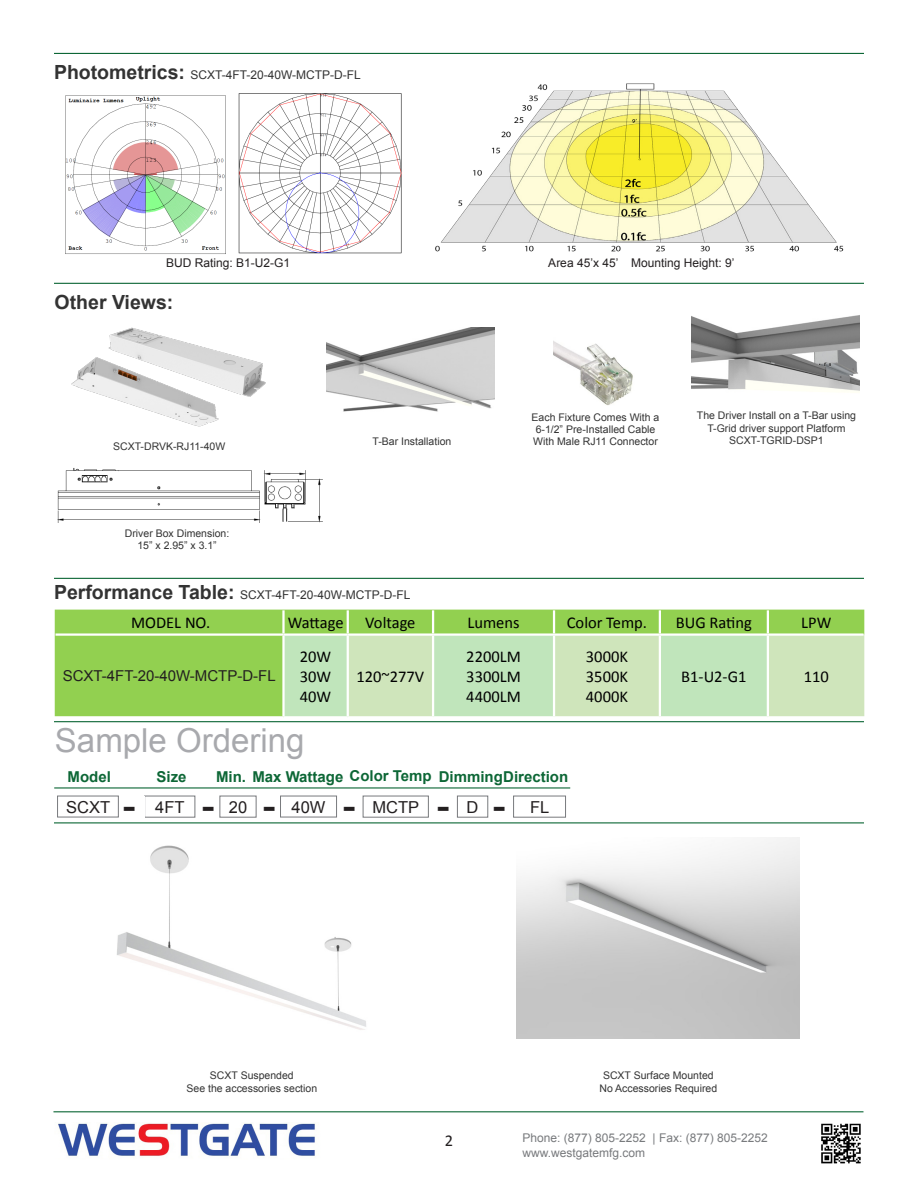
<style>
.page{position:relative;width:918px;height:1188px;background:#fff}
.page>*{position:absolute;margin:0;border:0;box-sizing:border-box;transform-origin:0 0}
.t1{font:33px "Arial";color:#a8a9ad}
.t2{font:700 28.5px "Verdana";color:#231f20}
.t3{font:700 19.5px "Arial";color:#333}
.t4{font:16.5px "Calibri";color:#000}
.t5{font:16.5px "Arial";color:#231f20}
.t6{font:16.5px "Calibri";color:#231f20}
.t7{font:700 15px "Arial";color:#0d6736}
.t8{font:15px "Arial";color:#231f20}
.t9{font:12px "Arial";color:#333}
.t10{font:12px "Arial";color:#787a7d}
.t11{font:12px "Arial";color:#231f20}
.t12{font:10.5px "Arial";color:#333}
.t13{font:10.5px/12px "Arial";color:#323232;text-align:center}
.s1{font-weight:700;font-size:19.5px}
</style>
<div class="page">
<hr style="left:54px;top:578px;width:810px;height:1px;background:#0d6736">
<hr style="left:54px;top:53px;width:810px;height:1px;background:#0d6736">
<hr style="left:54px;top:283px;width:810px;height:1px;background:#0d6736">
<div style="left:55px;top:610px;width:809px;height:106px;background:#92d050"></div>
<svg style="left:285px;top:636px;width:579px;height:80px;background:#c7e5bb"></svg>
<hr style="left:282px;top:610px;width:3px;height:23px;background:#fff">
<hr style="left:347px;top:610px;width:2px;height:23px;background:#fff">
<hr style="left:432px;top:610px;width:2px;height:23px;background:#fff">
<hr style="left:553px;top:610px;width:2px;height:23px;background:#fff">
<hr style="left:659px;top:610px;width:2px;height:23px;background:#fff">
<hr style="left:767px;top:610px;width:2px;height:23px;background:#fff">
<hr style="left:56px;top:633px;width:228px;height:3px;background:#fff">
<hr style="left:282px;top:636px;width:3px;height:80px;background:#fff">
<hr style="left:347px;top:636px;width:2px;height:80px;background:#fff">
<hr style="left:432px;top:636px;width:2px;height:80px;background:#fff">
<hr style="left:553px;top:636px;width:2px;height:80px;background:#fff">
<hr style="left:659px;top:636px;width:2px;height:80px;background:#fff">
<hr style="left:767px;top:636px;width:2px;height:80px;background:#fff">
<hr style="left:284px;top:633px;width:64px;height:3px;background:#fff">
<hr style="left:348px;top:633px;width:85px;height:3px;background:#fff">
<hr style="left:433px;top:633px;width:121px;height:3px;background:#fff">
<hr style="left:554px;top:633px;width:106px;height:3px;background:#fff">
<hr style="left:660px;top:633px;width:108px;height:3px;background:#fff">
<hr style="left:768px;top:633px;width:96px;height:3px;background:#fff">
<hr style="left:54px;top:721px;width:810px;height:1px;background:#0d6736">
<img style="left:58px;top:1123px;width:257px;height:34px">
<img style="left:821px;top:1123px;width:40px;height:41px">
<img style="left:65px;top:95px;width:161px;height:159px">
<img style="left:239px;top:93px;width:163px;height:161px">
<img style="left:435px;top:83px;width:409px;height:169px">
<hr style="left:53px;top:1111px;width:810px;height:1px;background:#0d6736">
<div style="left:220px;top:796px;width:36px;height:22px;border:1px solid #787a7d"></div>
<div style="left:144px;top:796px;width:51px;height:22px;border:1px solid #787a7d"></div>
<div style="left:363px;top:796px;width:66px;height:22px;border:1px solid #787a7d"></div>
<div style="left:457px;top:796px;width:31px;height:22px;border:1px solid #787a7d"></div>
<div style="left:513px;top:796px;width:53px;height:22px;border:1px solid #787a7d"></div>
<hr style="left:54px;top:787px;width:516px;height:2px;background:#0d6736">
<hr style="left:54px;top:822px;width:810px;height:1px;background:#0d6736">
<img style="left:117px;top:845px;width:249px;height:185px">
<img style="left:516px;top:838px;width:283px;height:200px">
<img style="left:327px;top:327px;width:168px;height:85px">
<img style="left:691px;top:315px;width:168px;height:78px">
<img style="left:71px;top:357px;width:148px;height:70px">
<img style="left:100px;top:327px;width:166px;height:77px">
<img style="left:554px;top:341px;width:79px;height:64px">
<img style="left:57px;top:468px;width:204px;height:54px">
<img style="left:264px;top:470px;width:59px;height:53px">
<p class="t9" style="left:54px;top:67px;width:308px"><span class="s1">Photometrics:</span> SCXT-4FT-20-40W-MCTP-D-FL</p>
<p class="t11" style="left:166px;top:255px;width:126px">BUD Rating: B1-U2-G1</p>
<p class="t11" style="left:548px;top:255px;width:188px">Area 45’x 45’ Mounting Height: 9’</p>
<p class="t3" style="left:55px;top:289px;width:120px">Other Views:</p>
<p class="t12" style="left:113px;top:440px;width:114px">SCXT-DRVK-RJ11-40W</p>
<p class="t12" style="left:125px;top:526px;width:106px">Driver Box Dimension:</p>
<p class="t12" style="left:137px;top:539px;width:81px">15” x 2.95” x 3.1”</p>
<p class="t12" style="left:373px;top:435px;width:80px">T-Bar Installation</p>
<p class="t9" style="left:54px;top:587px;width:358px"><span class="s1">Performance Table:</span> SCXT-4FT-20-40W-MCTP-D-FL</p>
<p class="t13" style="left:532px;top:412px;width:129px">Each Fixture Comes With a<br>6-1/2” Pre-Installed Cable</p>
<p class="t13" style="left:533px;top:436px;width:126px">With Male RJ11 Connector</p>
<p class="t12" style="left:697px;top:408px;width:161px">The Driver Install on a T-Bar using</p>
<p class="t12" style="left:707px;top:421px;width:140px">T-Grid driver support Platform</p>
<p class="t12" style="left:729px;top:434px;width:96px">SCXT-TGRID-DSP1</p>
<p class="t4" style="left:131px;top:613px;width:81px">MODEL NO.</p>
<p class="t4" style="left:288px;top:613px;width:57px">Wattage</p>
<p class="t4" style="left:365px;top:613px;width:52px">Voltage</p>
<p class="t4" style="left:468px;top:613px;width:54px">Lumens</p>
<p class="t4" style="left:567px;top:613px;width:82px">Color Temp.</p>
<p class="t4" style="left:676px;top:613px;width:78px">BUG Rating</p>
<p class="t4" style="left:801px;top:613px;width:32px">LPW</p>
<p class="t8" style="left:63px;top:666px;width:215px">SCXT-4FT-20-40W-MCTP-D-FL</p>
<p class="t4" style="left:300px;top:647px;width:33px">20W</p>
<p class="t4" style="left:300px;top:666px;width:33px">30W</p>
<p class="t4" style="left:300px;top:686px;width:33px">40W</p>
<p class="t4" style="left:466px;top:647px;width:56px">2200LM</p>
<p class="t4" style="left:466px;top:666px;width:56px">3300LM</p>
<p class="t4" style="left:466px;top:686px;width:56px">4400LM</p>
<p class="t4" style="left:586px;top:647px;width:44px">3000K</p>
<p class="t4" style="left:586px;top:666px;width:44px">3500K</p>
<p class="t4" style="left:586px;top:686px;width:44px">4000K</p>
<p class="t4" style="left:357px;top:666px;width:69px">120~277V</p>
<p class="t4" style="left:681px;top:666px;width:67px">B1-U2-G1</p>
<p class="t4" style="left:804px;top:666px;width:27px">110</p>
<p class="t1" style="left:55px;top:719px;width:251px">Sample Ordering</p>
<p class="t7" style="left:68px;top:766px;width:45px">Model</p>
<p class="t7" style="left:216px;top:766px;width:217px">Min. Max Wattage Color Temp</p>
<p class="t7" style="left:157px;top:766px;width:32px">Size</p>
<p class="t7" style="left:439px;top:766px;width:131px">DimmingDirection</p>
<p class="t2" style="left:437px;top:789px;width:15px">-</p>
<p class="t5" style="left:467px;top:796px;width:13px">D</p>
<p class="t2" style="left:493px;top:789px;width:15px">-</p>
<p class="t5" style="left:530px;top:796px;width:21px">FL</p>
<p class="t5" style="left:66px;top:796px;width:46px">SCXT</p>
<p class="t5" style="left:155px;top:796px;width:31px">4FT</p>
<p class="t5" style="left:229px;top:796px;width:20px">20</p>
<p class="t5" style="left:292px;top:796px;width:35px">40W</p>
<p class="t5" style="left:373px;top:796px;width:48px">MCTP</p>
<p class="t2" style="left:122px;top:789px;width:15px">-</p>
<p class="t2" style="left:202px;top:789px;width:15px">-</p>
<p class="t2" style="left:263px;top:789px;width:15px">-</p>
<p class="t2" style="left:343px;top:789px;width:15px">-</p>
<p class="t12" style="left:210px;top:1069px;width:85px">SCXT Suspended</p>
<p class="t12" style="left:186px;top:1081px;width:132px">See the accessories section</p>
<p class="t12" style="left:603px;top:1069px;width:112px">SCXT Surface Mounted</p>
<p class="t12" style="left:599px;top:1081px;width:119px">No Accessories Required</p>
<p class="t6" style="left:445px;top:1131px;width:10px">2</p>
<p class="t10" style="left:522px;top:1130px;width:247px">Phone: (877) 805-2252 | Fax: (877) 805-2252</p>
<p class="t10" style="left:522px;top:1145px;width:124px">www.westgatemfg.com</p>
</div>
